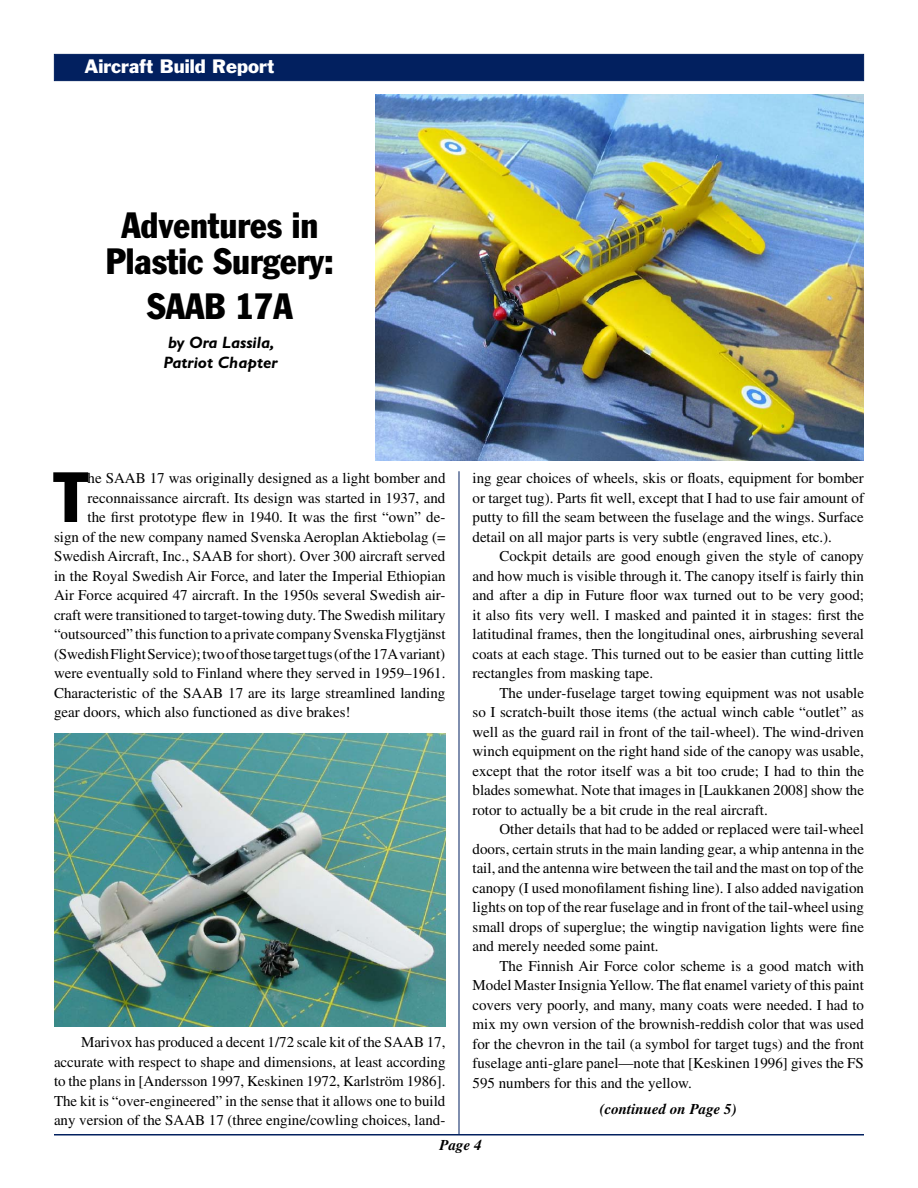
<style>
.page{position:relative;width:918px;height:1188px;background:#fff}
.page>*{position:absolute;margin:0;border:0;box-sizing:border-box;transform-origin:0 0}
.t1{font:condensed 69.75px "Franklin Gothic";color:#000}
.t2{font:condensed 36px/36px "Franklin Gothic";color:#000;text-align:center}
.t3{font:18px "Franklin Gothic";color:#fff}
.t4{font:italic 700 16.5px/19.8px "Gill Sans";color:#000}
.t5{font:15px/19.5px "Times";color:#000;text-align:justify}
.t6{font:italic 700 15px "Times";color:#000}
</style>
<div class="page">
<hr style="left:54px;top:1134px;width:810px;height:2px;background:#02205f">
<div style="left:54px;top:54px;width:810px;height:27px;background:#02205f;border:1px solid #02205f"></div>
<img style="left:376px;top:94px;width:488px;height:367px">
<img style="left:54px;top:733px;width:392px;height:293px">
<hr style="left:459px;top:471px;width:1px;height:663px;background:#02205f">
<p class="t3" style="left:85px;top:55px;width:191px">Aircraft Build Report</p>
<h2 class="t2" style="left:106px;top:207px;width:229px">Adventures in<br>Plastic Surgery:</h2>
<h2 class="t2" style="left:147px;top:288px;width:147px">SAAB 17A</h2>
<p class="t4" style="left:163px;top:333px;width:116px">by Ora Lassila,<br>Patriot Chapter</p>
<h1 class="t1" style="left:54px;top:455px;width:35px">T</h1>
<p class="t5" style="left:88px;top:468px;width:359px">he SAAB 17 was originally designed as a light bomber and</p>
<p class="t5" style="left:88px;top:488px;width:359px">reconnaissance aircraft. Its design was started in 1937, and</p>
<p class="t5" style="left:88px;top:507px;width:359px">the first prototype flew in 1940. It was the first “own” de-</p>
<p class="t5" style="left:54px;top:527px;width:393px">sign of the new company named Svenska Aeroplan Aktiebolag (=</p>
<p class="t5" style="left:54px;top:546px;width:393px">Swedish Aircraft, Inc., SAAB for short). Over 300 aircraft served</p>
<p class="t5" style="left:54px;top:566px;width:393px">in the Royal Swedish Air Force, and later the Imperial Ethiopian</p>
<p class="t5" style="left:54px;top:585px;width:393px">Air Force acquired 47 aircraft. In the 1950s several Swedish air-</p>
<p class="t5" style="left:54px;top:605px;width:393px">craft were transitioned to target-towing duty. The Swedish military</p>
<p class="t5" style="left:54px;top:624px;width:393px">“outsourced” this function to a private company Svenska Flygtjänst</p>
<p class="t5" style="left:54px;top:644px;width:393px">(Swedish Flight Service); two of those target tugs (of the 17A variant)</p>
<p class="t5" style="left:54px;top:663px;width:393px">were eventually sold to Finland where they served in 1959–1961.</p>
<p class="t5" style="left:54px;top:683px;width:393px">Characteristic of the SAAB 17 are its large streamlined landing</p>
<p class="t5" style="left:54px;top:702px;width:298px">gear doors, which also functioned as dive brakes!</p>
<p class="t5" style="left:54px;top:1032px;width:393px;text-indent:27px">Marivox has produced a decent 1/72 scale kit of the SAAB 17, accurate with respect to shape and dimensions, at least according to the plans in [Andersson 1997, Keskinen 1972, Karlström 1986].<br>The kit is “over-engineered” in the sense that it allows one to build any version of the SAAB 17 (three engine/cowling choices, land-</p>
<p class="t5" style="left:472px;top:468px;width:393px">ing gear choices of wheels, skis or floats, equipment for bomber or target tug). Parts fit well, except that I had to use fair amount of putty to fill the seam between the fuselage and the wings. Surface detail on all major parts is very subtle (engraved lines, etc.).</p>
<p class="t5" style="left:472px;top:546px;width:393px;text-indent:27px">Cockpit details are good enough given the style of canopy and how much is visible through it. The canopy itself is fairly thin and after a dip in Future floor wax turned out to be very good; it also fits very well. I masked and painted it in stages: first the latitudinal frames, then the longitudinal ones, airbrushing several coats at each stage. This turned out to be easier than cutting little rectangles from masking tape.</p>
<p class="t5" style="left:472px;top:683px;width:393px;text-indent:27px">The under-fuselage target towing equipment was not usable so I scratch-built those items (the actual winch cable “outlet” as well as the guard rail in front of the tail-wheel). The wind-driven winch equipment on the right hand side of the canopy was usable, except that the rotor itself was a bit too crude; I had to thin the blades somewhat. Note that images in [Laukkanen 2008] show the rotor to actually be a bit crude in the real aircraft.</p>
<p class="t5" style="left:472px;top:819px;width:393px;text-indent:27px">Other details that had to be added or replaced were tail-wheel doors, certain struts in the main landing gear, a whip antenna in the tail, and the antenna wire between the tail and the mast on top of the canopy (I used monofilament fishing line). I also added navigation lights on top of the rear fuselage and in front of the tail-wheel using small drops of superglue; the wingtip navigation lights were fine and merely needed some paint.</p>
<p class="t5" style="left:472px;top:956px;width:393px;text-indent:27px">The Finnish Air Force color scheme is a good match with Model Master Insignia Yellow. The flat enamel variety of this paint covers very poorly, and many, many coats were needed. I had to mix my own version of the brownish-reddish color that was used for the chevron in the tail (a symbol for target tugs) and the front fuselage anti-glare panel—note that [Keskinen 1996] gives the FS 595 numbers for this and the yellow.</p>
<p class="t6" style="left:600px;top:1100px;width:139px">(continued on Page 5)</p>
<p class="t6" style="left:440px;top:1136px;width:44px">Page 4</p>
</div>
